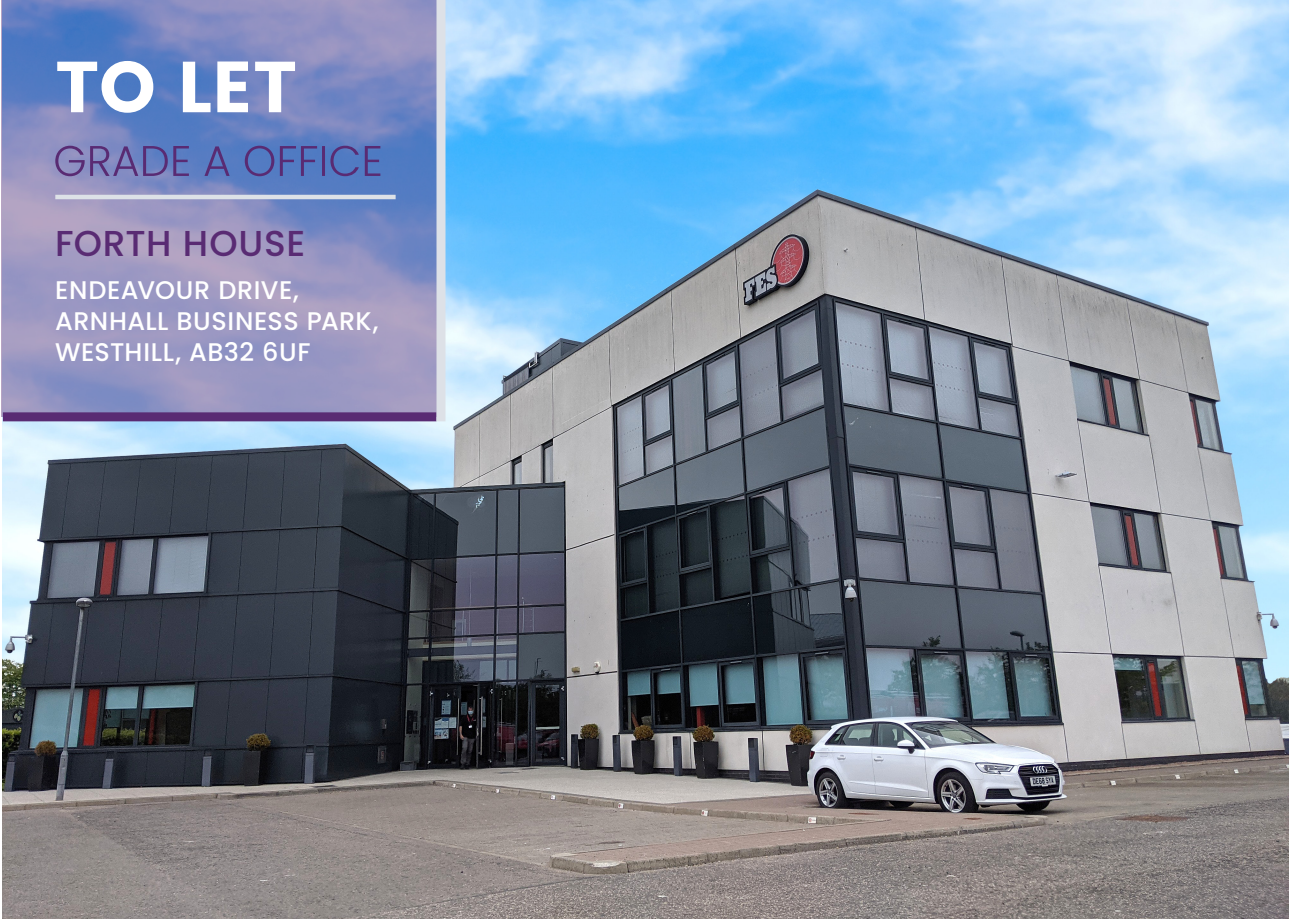
<style>
.page{position:relative;width:1289px;height:919px;background:#fff}
.page>*{position:absolute;margin:0;border:0;box-sizing:border-box;transform-origin:0 0}
.t1{font:72px "Poppins";color:#fff}
.t2{font:500 36px "Poppins";letter-spacing:.02em;color:#592b73}
.t3{font:500 25.5px/30.6px "Poppins";letter-spacing:.015em;color:#fff}
</style>
<div class="page">
<img style="left:2px;top:0;width:1286px;height:918px">
<svg style="left:1px;top:1px;width:435px;height:416px;background:#878fc2"></svg>
<svg style="left:55px;top:146px;width:325px;height:30px;background:#5f6baf"></svg>
<div style="left:3px;top:412px;width:433px;height:9px;background:#592b73"></div>
<hr style="left:55px;top:195px;width:340px;height:4px;background:#dde1e7">
<div style="left:436px;top:0;width:9px;height:421px;background:#dde1e7"></div>
<h1 class="t1" style="left:55px;top:45px;width:243px">TO LET</h1>
<h2 class="t2" style="left:55px;top:222px;width:252px">FORTH HOUSE</h2>
<p class="t3" style="left:55px;top:275px;width:325px">ENDEAVOUR DRIVE,<br>ARNHALL BUSINESS PARK,<br>WESTHILL, AB32 6UF</p>
</div>
